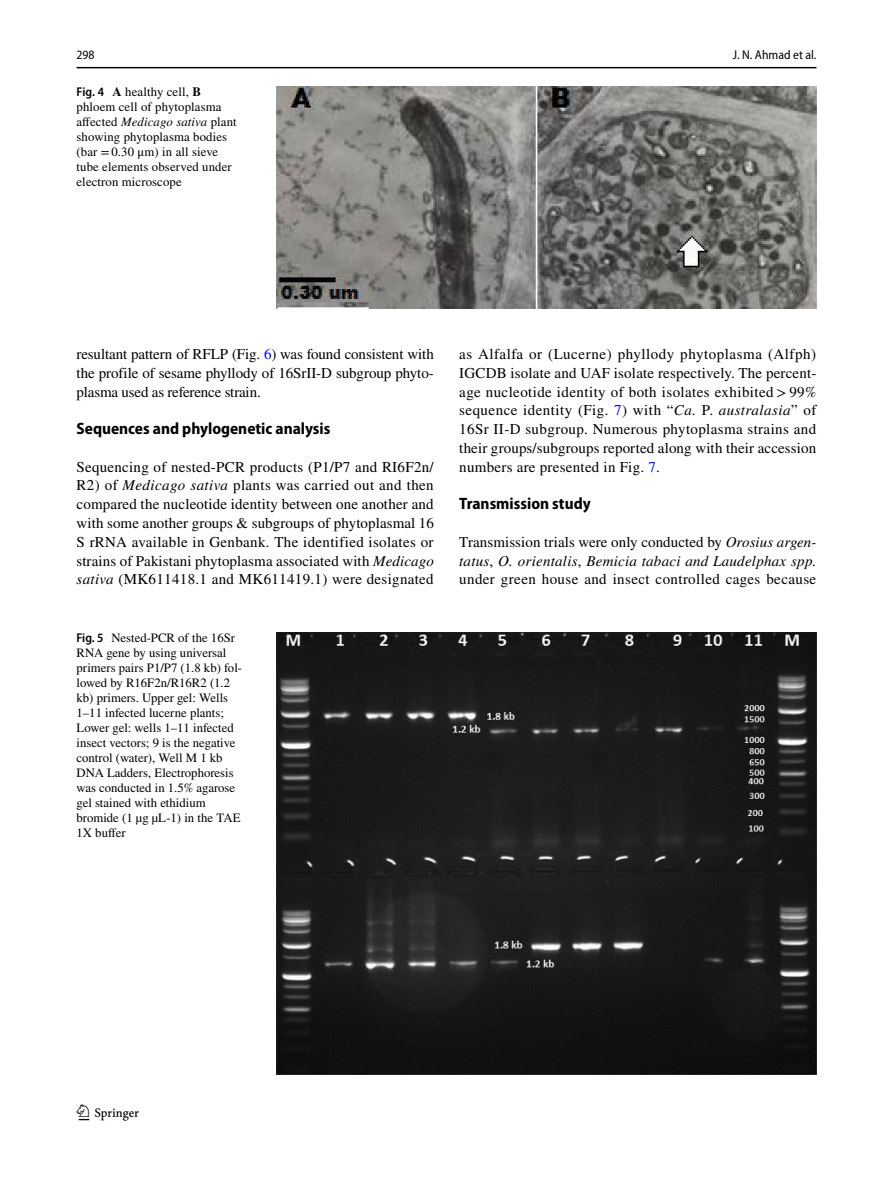
<style>
.page{position:relative;width:893px;height:1187px;background:#fff}
.page>*{position:absolute;margin:0;border:0;box-sizing:border-box;transform-origin:0 0}
.t1{font:22.5px "Springnew Regular 2";color:#000}
.t2{font:700 semi-condensed 16.5px "Myriad Pro";color:#000}
.t3{font:15px/18.8px "STIX";letter-spacing:.02em;color:#000;text-align:justify}
.t4{font:12.75px/15px "STIX";color:#000}
.t5{font:semi-condensed 12.75px "Myriad Pro";color:#000}
.s1{font-family:"Myriad Pro";font-weight:600;font-stretch:semi-condensed}
.s2{font-weight:700}
.s3{font-style:italic}
.s4{color:#00f}
</style>
<div class="page">
<hr style="left:77px;top:67px;width:739px;height:1px;background:#000">
<img style="left:276px;top:87px;width:540px;height:221px">
<img style="left:276px;top:632px;width:540px;height:441px">
<p class="t5" style="left:77px;top:48px;width:20px">298</p>
<p class="t5" style="left:733px;top:48px;width:85px">J. N. Ahmad et al.</p>
<p class="t4" style="left:77px;top:85px;width:162px"><span class="s1">Fig. 4</span> <span class="s2">A</span> healthy cell, <span class="s2">B </span>phloem cell of phytoplasma affected <span class="s3">Medicago sativa</span> plant showing phytoplasma bodies (bar =0.30 μm) in all sieve tube elements observed under electron microscope</p>
<p class="t3" style="left:77px;top:346px;width:359px">resultant pattern of RFLP (Fig. <span class="s4">6</span>) was found consistent with the profile of sesame phyllody of 16SrII-D subgroup phyto&shy;plasma used as reference strain.</p>
<p class="t2" style="left:77px;top:419px;width:255px">Sequences and phylogenetic analysis</p>
<p class="t3" style="left:77px;top:458px;width:359px">Sequencing of nested-PCR products (P1/P7 and RI6F2n/ R2) of <span class="s3">Medicago sativa</span> plants was carried out and then compared the nucleotide identity between one another and with some another groups &amp; subgroups of phytoplasmal 16<br>S rRNA available in Genbank. The identified isolates or strains of Pakistani phytoplasma associated with <span class="s3">Medicago sativa</span> (MK611418.1 and MK611419.1) were designated</p>
<p class="t4" style="left:77px;top:631px;width:167px"><span class="s1">Fig. 5</span> Nested-PCR of the 16Sr<br>RNA gene by using universal primers pairs P1/P7 (1.8 kb) fol&shy;lowed by R16F2n/R16R2 (1.2 kb) primers. Upper gel: Wells<br>1–11 infected lucerne plants;<br>Lower gel: wells 1–11 infected insect vectors; 9 is the negative control (water), Well M 1 kb<br>DNA Ladders, Electrophoresis was conducted in 1.5% agarose gel stained with ethidium bromide (1 µg µL-1) in the TAE<br>1X buffer</p>
<p class="t3" style="left:459px;top:346px;width:359px">as Alfalfa or (Lucerne) phyllody phytoplasma (Alfph)<br>IGCDB isolate and UAF isolate respectively. The percent&shy;age nucleotide identity of both isolates exhibited &gt; 99% sequence identity (Fig. <span class="s4">7</span>) with “<span class="s3">Ca.</span> P. <span class="s3">australasia</span>” of 16Sr II-D subgroup. Numerous phytoplasma strains and their groups/subgroups reported along with their accession numbers are presented in Fig. <span class="s4">7</span>.</p>
<p class="t2" style="left:459px;top:494px;width:133px">Transmission study</p>
<p class="t3" style="left:459px;top:533px;width:359px">Transmission trials were only conducted by <span class="s3">Orosius argen&shy;tatus</span>, <span class="s3">O. orientalis</span>, <span class="s3">Bemicia tabaci and Laudelphax spp. </span>under green house and insect controlled cages because</p>
<h1 class="t1" style="left:79px;top:1104px;width:62px">1 3</h1>
</div>
